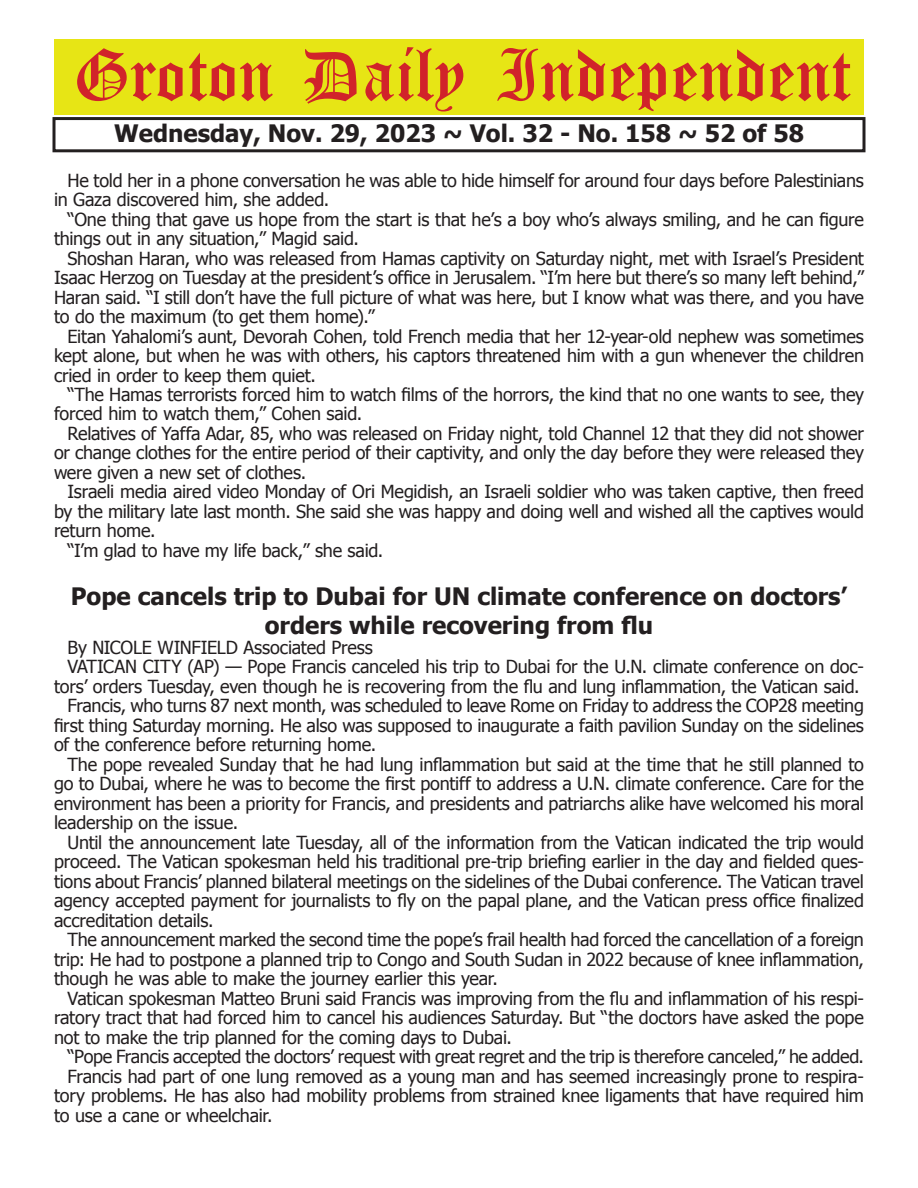
<style>
.page{position:relative;width:918px;height:1188px;background:#fff}
.page>*{position:absolute;margin:0;border:0;box-sizing:border-box;transform-origin:0 0}
.t1{font:54px "Old English Five";color:#d1232a}
.t2{font:700 24px/28.8px "Tahoma";color:#231f20;text-align:center}
.t3{font:18px/19.5px "Tahoma";letter-spacing:-.015em;color:#231f20}
</style>
<div class="page">
<div style="left:52px;top:117px;width:814px;height:35px;border:3px solid #231f20"></div>
<div style="left:54px;top:40px;width:810px;height:75px;background:#e7e515"></div>
<h1 class="t1" style="left:73px;top:50px;width:779px">Groton Daily Independent</h1>
<h2 class="t2" style="left:114px;top:117px;width:691px">Wednesday, Nov. 29, 2023 ~ Vol. 32 - No. 158 ~ 52 of 58</h2>
<p class="t3" style="left:54px;top:169px;width:811px;text-indent:14px">He told her in a phone conversation he was able to hide himself for around four days before Palestinians in Gaza discovered him, she added.</p>
<p class="t3" style="left:54px;top:208px;width:811px;text-indent:14px">“One thing that gave us hope from the start is that he’s a boy who’s always smiling, and he can figure things out in any situation,” Magid said.</p>
<p class="t3" style="left:54px;top:247px;width:812px;text-align:justify;text-indent:14px">Shoshan Haran, who was released from Hamas captivity on Saturday night, met with Israel’s President Isaac Herzog on Tuesday at the president’s office in Jerusalem. “I’m here but there’s so many left behind,” Haran said. “I still don’t have the full picture of what was here, but I know what was there, and you have to do the maximum (to get them home).”</p>
<p class="t3" style="left:54px;top:325px;width:812px;text-align:justify;text-indent:14px">Eitan Yahalomi’s aunt, Devorah Cohen, told French media that her 12-year-old nephew was sometimes kept alone, but when he was with others, his captors threatened him with a gun whenever the children cried in order to keep them quiet.</p>
<p class="t3" style="left:54px;top:384px;width:812px;text-indent:14px">“The Hamas terrorists forced him to watch films of the horrors, the kind that no one wants to see, they forced him to watch them,” Cohen said.</p>
<p class="t3" style="left:54px;top:423px;width:812px;text-align:justify;text-indent:14px">Relatives of Yaffa Adar, 85, who was released on Friday night, told Channel 12 that they did not shower or change clothes for the entire period of their captivity, and only the day before they were released they were given a new set of clothes.</p>
<p class="t3" style="left:68px;top:481px;width:798px">Israeli media aired video Monday of Ori Megidish, an Israeli soldier who was taken captive, then freed</p>
<p class="t3" style="left:54px;top:501px;width:811px">by the military late last month. She said she was happy and doing well and wished all the captives would</p>
<p class="t3" style="left:54px;top:520px;width:103px">return home.</p>
<p class="t3" style="left:68px;top:540px;width:317px">“I’m glad to have my life back,” she said.</p>
<h2 class="t2" style="left:71px;top:581px;width:778px">Pope cancels trip to Dubai for UN climate conference on doctors’ orders while recovering from flu</h2>
<p class="t3" style="left:68px;top:637px;width:307px">By NICOLE WINFIELD Associated Press</p>
<p class="t3" style="left:68px;top:656px;width:798px">VATICAN CITY (AP) — Pope Francis canceled his trip to Dubai for the U.N. climate conference on doc-</p>
<p class="t3" style="left:54px;top:676px;width:807px">tors’ orders Tuesday, even though he is recovering from the flu and lung inflammation, the Vatican said.</p>
<p class="t3" style="left:68px;top:695px;width:798px">Francis, who turns 87 next month, was scheduled to leave Rome on Friday to address the COP28 meeting</p>
<p class="t3" style="left:54px;top:715px;width:812px">first thing Saturday morning. He also was supposed to inaugurate a faith pavilion Sunday on the sidelines</p>
<p class="t3" style="left:54px;top:734px;width:324px">of the conference before returning home.</p>
<p class="t3" style="left:68px;top:754px;width:798px">The pope revealed Sunday that he had lung inflammation but said at the time that he still planned to</p>
<p class="t3" style="left:54px;top:773px;width:812px">go to Dubai, where he was to become the first pontiff to address a U.N. climate conference. Care for the</p>
<p class="t3" style="left:54px;top:793px;width:811px">environment has been a priority for Francis, and presidents and patriarchs alike have welcomed his moral</p>
<p class="t3" style="left:54px;top:812px;width:186px">leadership on the issue.</p>
<p class="t3" style="left:68px;top:831px;width:798px">Until the announcement late Tuesday, all of the information from the Vatican indicated the trip would</p>
<p class="t3" style="left:54px;top:851px;width:812px">proceed. The Vatican spokesman held his traditional pre-trip briefing earlier in the day and fielded ques-</p>
<p class="t3" style="left:54px;top:870px;width:811px">tions about Francis’ planned bilateral meetings on the sidelines of the Dubai conference. The Vatican travel</p>
<p class="t3" style="left:54px;top:890px;width:811px">agency accepted payment for journalists to fly on the papal plane, and the Vatican press office finalized</p>
<p class="t3" style="left:54px;top:909px;width:161px">accreditation details.</p>
<p class="t3" style="left:68px;top:929px;width:798px">The announcement marked the second time the pope’s frail health had forced the cancellation of a foreign</p>
<p class="t3" style="left:54px;top:948px;width:812px">trip: He had to postpone a planned trip to Congo and South Sudan in 2022 because of knee inflammation,</p>
<p class="t3" style="left:54px;top:968px;width:446px">though he was able to make the journey earlier this year.</p>
<p class="t3" style="left:68px;top:987px;width:798px">Vatican spokesman Matteo Bruni said Francis was improving from the flu and inflammation of his respi-</p>
<p class="t3" style="left:54px;top:1007px;width:811px">ratory tract that had forced him to cancel his audiences Saturday. But “the doctors have asked the pope</p>
<p class="t3" style="left:54px;top:1026px;width:460px">not to make the trip planned for the coming days to Dubai.</p>
<p class="t3" style="left:68px;top:1046px;width:798px">“Pope Francis accepted the doctors’ request with great regret and the trip is therefore canceled,” he added.</p>
<p class="t3" style="left:68px;top:1065px;width:798px">Francis had part of one lung removed as a young man and has seemed increasingly prone to respira-</p>
<p class="t3" style="left:54px;top:1085px;width:812px">tory problems. He has also had mobility problems from strained knee ligaments that have required him</p>
<p class="t3" style="left:54px;top:1104px;width:220px">to use a cane or wheelchair.</p>
</div>
